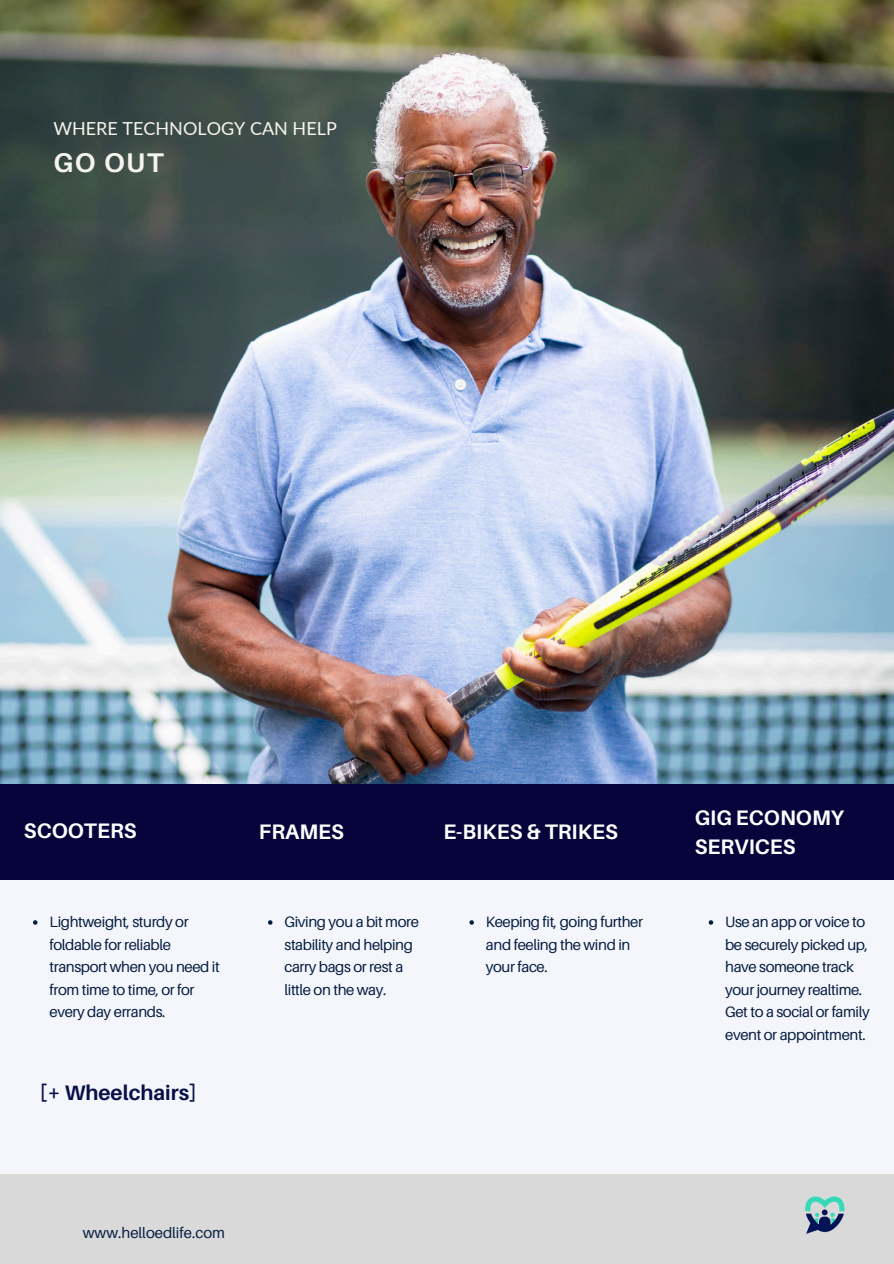
<style>
.page{position:relative;width:894px;height:1264px;background:#fff}
.page>*{position:absolute;margin:0;border:0;box-sizing:border-box;transform-origin:0 0}
.t1{font:700 27px "Aileron";color:#f6f4ef}
.t2{font:700 21px/29.2px "Aileron";color:#fff}
.t3{font:700 21px "Aileron";color:#071147}
.t4{font:18px "Lato";color:#f6f4ef}
.t5{font:15px/22.5px "Aileron";letter-spacing:-.025em;color:#051d40}
.t6{font:15px "Aileron";color:#051d40}
</style>
<div class="page">
<div style="left:0;top:0;width:893px;height:1263px;background:#d9d9d9"></div>
<div style="left:0;top:877px;width:893px;height:297px;background:#f4f6fc"></div>
<img style="left:0;top:0;width:893px;height:784px">
<div style="left:0;top:784px;width:893px;height:96px;background:#07043b"></div>
<svg style="left:33px;top:920px;width:4px;height:4px"></svg>
<svg style="left:268px;top:920px;width:4px;height:4px"></svg>
<svg style="left:469px;top:920px;width:5px;height:4px"></svg>
<svg style="left:708px;top:920px;width:5px;height:4px"></svg>
<img style="left:805px;top:1196px;width:40px;height:38px">
<h4 class="t4" style="left:53px;top:117px;width:285px">WHERE TECHNOLOGY CAN HELP</h4>
<h2 class="t1" style="left:53px;top:146px;width:112px">GO OUT</h2>
<p class="t2" style="left:24px;top:815px;width:114px">SCOOTERS</p>
<p class="t2" style="left:259px;top:816px;width:86px">FRAMES</p>
<p class="t2" style="left:443px;top:816px;width:176px">E-BIKES &amp; TRIKES</p>
<h1 class="t5" style="left:49px;top:910px;width:172px">Lightweight, sturdy or foldable for reliable transport when you need it from time to time, or for every day errands.</h1>
<h2 class="t5" style="left:284px;top:910px;width:136px">Giving you a bit more stability and helping carry bags or rest a little on the way.</h2>
<h2 class="t5" style="left:486px;top:910px;width:158px">Keeping fit, going further and feeling the wind in your face.</h2>
<h3 class="t3" style="left:40px;top:1079px;width:158px">[+ Wheelchairs]</h3>
<p class="t6" style="left:83px;top:1223px;width:144px">www.helloedlife.com</p>
<h2 class="t2" style="left:694px;top:802px;width:151px">GIG ECONOMY<br>SERVICES</h2>
<p class="t5" style="left:725px;top:910px;width:146px">Use an app or voice to be securely picked up, have someone track your journey realtime.<br>Get to a social or family event or appointment.</p>
</div>
